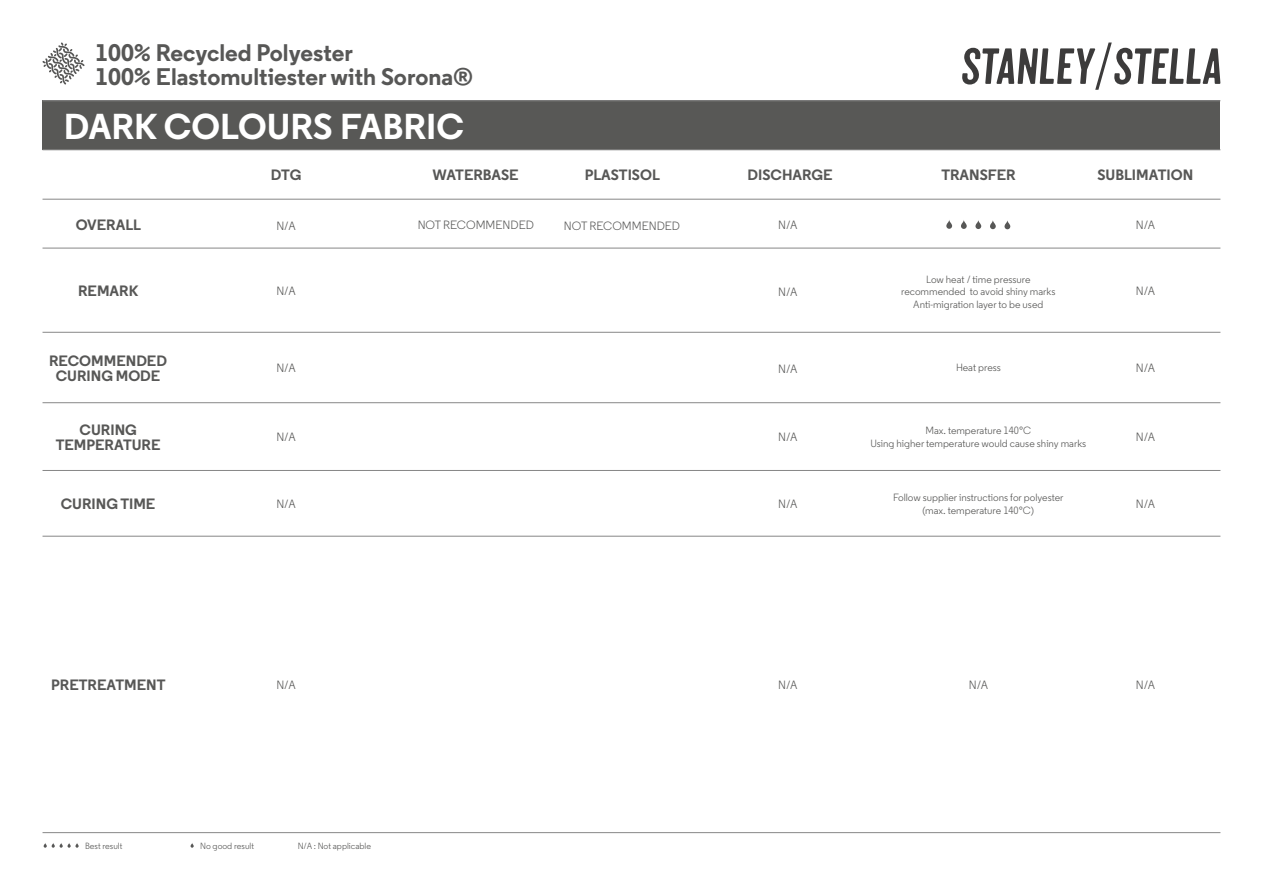
<style>
.page{position:relative;width:1263px;height:893px;background:#fff}
.page>*{position:absolute;margin:0;border:0;box-sizing:border-box;transform-origin:0 0}
.t1{font:700 36px "Regular";color:#fff}
.t2{font:700 24px "Regular";color:#575756}
.t3{font:700 15px/15px "Regular";color:#575756;text-align:center}
.t4{font:12px "Regular";color:#575756}
.t5{font:10.5px/12.6px "Regular";color:#575756;text-align:center}
.t6{font:9px "Regular";color:#575756}
</style>
<div class="page">
<div style="left:43px;top:100px;width:1177px;height:50px;background:#585856"></div>
<hr style="left:43px;top:100px;width:1177px;height:1px;background:#878787">
<hr style="left:43px;top:149px;width:1177px;height:1px;background:#878787">
<svg style="left:44px;top:843px;width:35px;height:5px"></svg>
<svg style="left:191px;top:843px;width:3px;height:5px"></svg>
<hr style="left:43px;top:832px;width:1177px;height:1px;background:#878787">
<hr style="left:43px;top:199px;width:1177px;height:1px;background:#878787">
<hr style="left:43px;top:248px;width:1177px;height:1px;background:#878787">
<hr style="left:43px;top:332px;width:1177px;height:1px;background:#878787">
<hr style="left:43px;top:402px;width:1177px;height:1px;background:#878787">
<hr style="left:43px;top:470px;width:1177px;height:1px;background:#878787">
<hr style="left:43px;top:536px;width:1177px;height:1px;background:#878787">
<svg style="left:946px;top:220px;width:6px;height:9px"></svg>
<svg style="left:961px;top:220px;width:6px;height:9px"></svg>
<svg style="left:975px;top:220px;width:6px;height:9px"></svg>
<svg style="left:990px;top:220px;width:6px;height:9px"></svg>
<svg style="left:1004px;top:220px;width:6px;height:9px"></svg>
<svg style="left:42px;top:42px;width:43px;height:43px"></svg>
<svg style="left:963px;top:43px;width:257px;height:47px"></svg>
<p class="t2" style="left:95px;top:36px;width:259px">100% Recycled Polyester</p>
<p class="t2" style="left:95px;top:60px;width:379px">100% Elastomultiester with Sorona®</p>
<p class="t1" style="left:64px;top:103px;width:402px">DARK COLOURS FABRIC</p>
<p class="t3" style="left:271px;top:167px;width:32px">DTG</p>
<p class="t3" style="left:432px;top:167px;width:88px">WATERBASE</p>
<p class="t3" style="left:585px;top:167px;width:77px">PLASTISOL</p>
<p class="t3" style="left:747px;top:167px;width:87px">DISCHARGE</p>
<p class="t3" style="left:941px;top:167px;width:76px">TRANSFER</p>
<p class="t3" style="left:1097px;top:167px;width:97px">SUBLIMATION</p>
<p class="t3" style="left:76px;top:216px;width:67px">OVERALL</p>
<p class="t4" style="left:778px;top:217px;width:21px">N/A</p>
<p class="t4" style="left:276px;top:218px;width:21px">N/A</p>
<p class="t4" style="left:418px;top:218px;width:118px">NOT RECOMMENDED</p>
<p class="t4" style="left:564px;top:218px;width:118px">NOT RECOMMENDED</p>
<p class="t4" style="left:1136px;top:218px;width:21px">N/A</p>
<p class="t3" style="left:78px;top:283px;width:62px">REMARK</p>
<p class="t5" style="left:901px;top:273px;width:156px">Low heat / time pressure recommended to avoid shiny marks<br>Anti-migration layer to be used</p>
<p class="t4" style="left:276px;top:283px;width:21px">N/A</p>
<p class="t4" style="left:1136px;top:283px;width:21px">N/A</p>
<p class="t4" style="left:778px;top:284px;width:21px">N/A</p>
<p class="t3" style="left:49px;top:353px;width:119px">RECOMMENDED<br>CURING MODE</p>
<p class="t5" style="left:956px;top:361px;width:46px">Heat press</p>
<p class="t4" style="left:276px;top:361px;width:21px">N/A</p>
<p class="t4" style="left:1136px;top:361px;width:21px">N/A</p>
<p class="t4" style="left:778px;top:361px;width:21px">N/A</p>
<p class="t3" style="left:56px;top:422px;width:106px">CURING<br>TEMPERATURE</p>
<p class="t5" style="left:870px;top:424px;width:217px">Max. temperature 140°C<br>Using higher temperature would cause shiny marks</p>
<p class="t4" style="left:276px;top:429px;width:21px">N/A</p>
<p class="t4" style="left:1136px;top:429px;width:21px">N/A</p>
<p class="t4" style="left:778px;top:429px;width:21px">N/A</p>
<p class="t3" style="left:61px;top:496px;width:96px">CURING TIME</p>
<p class="t5" style="left:893px;top:491px;width:172px">Follow supplier instructions for polyester (max. temperature 140°C)</p>
<p class="t4" style="left:778px;top:496px;width:21px">N/A</p>
<p class="t4" style="left:276px;top:497px;width:21px">N/A</p>
<p class="t4" style="left:1136px;top:497px;width:21px">N/A</p>
<p class="t3" style="left:51px;top:677px;width:116px">PRETREATMENT</p>
<p class="t4" style="left:276px;top:677px;width:21px">N/A</p>
<p class="t4" style="left:969px;top:677px;width:21px">N/A</p>
<p class="t4" style="left:1136px;top:677px;width:21px">N/A</p>
<p class="t4" style="left:778px;top:677px;width:21px">N/A</p>
<p class="t6" style="left:85px;top:840px;width:39px">Best result</p>
<p class="t6" style="left:200px;top:840px;width:55px">No good result</p>
<p class="t6" style="left:298px;top:840px;width:75px">N/A : Not applicable</p>
</div>
